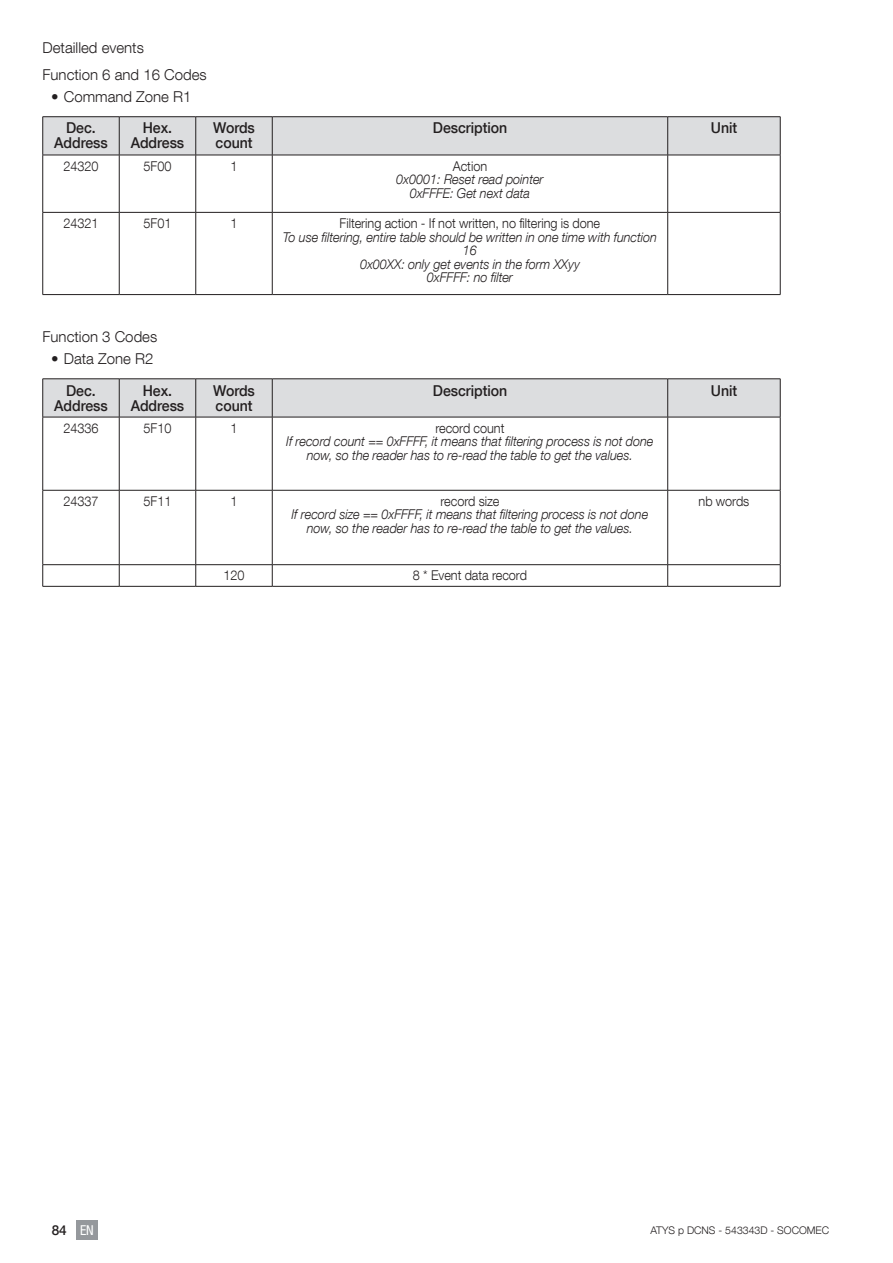
<style>
.page{position:relative;width:893px;height:1263px;background:#fff}
.page>*{position:absolute;margin:0;border:0;box-sizing:border-box;transform-origin:0 0}
.t1{font:500 15px/15px "Helvetica Neue LT Com";letter-spacing:-.005em;color:#231f20;text-align:center;scale:.94 1}
.t2{font:300 15px/26.5px "Helvetica Neue LT Com";color:#231f20}
.t3{font:500 13.65px "Helvetica Neue LT Com";color:#231f20}
.t4{font:italic 300 13.5px/13.5px "Helvetica Neue LT Com";letter-spacing:-.005em;color:#231f20;text-align:center;scale:.94 1}
.t5{font:300 13.5px "Helvetica Neue LT Com";letter-spacing:-.005em;color:#231f20;scale:.94 1}
.t6{font:300 10.5px "Helvetica Neue LT Com";color:#231f20}
.s1{font-weight:400;font-stretch:condensed;color:#fff}
</style>
<div class="page">
<div style="left:76px;top:1220px;width:22px;height:19px;background:#95989c"></div>
<div style="left:43px;top:117px;width:737px;height:38px;background:#dcdddf"></div>
<hr style="left:43px;top:116px;width:76px;height:1px;background:#231f20">
<hr style="left:42px;top:117px;width:1px;height:38px;background:#231f20">
<hr style="left:119px;top:116px;width:77px;height:1px;background:#231f20">
<hr style="left:119px;top:117px;width:1px;height:38px;background:#231f20">
<hr style="left:196px;top:116px;width:76px;height:1px;background:#231f20">
<hr style="left:195px;top:117px;width:1px;height:38px;background:#231f20">
<hr style="left:272px;top:116px;width:396px;height:1px;background:#231f20">
<hr style="left:272px;top:117px;width:1px;height:38px;background:#231f20">
<hr style="left:668px;top:116px;width:112px;height:1px;background:#231f20">
<hr style="left:667px;top:117px;width:1px;height:38px;background:#231f20">
<hr style="left:780px;top:117px;width:1px;height:38px;background:#231f20">
<hr style="left:43px;top:155px;width:76px;height:1px;background:#231f20">
<hr style="left:119px;top:155px;width:77px;height:1px;background:#231f20">
<hr style="left:196px;top:155px;width:76px;height:1px;background:#231f20">
<hr style="left:272px;top:155px;width:396px;height:1px;background:#231f20">
<hr style="left:668px;top:155px;width:112px;height:1px;background:#231f20">
<hr style="left:42px;top:155px;width:1px;height:57px;background:#231f20">
<hr style="left:119px;top:155px;width:1px;height:57px;background:#231f20">
<hr style="left:195px;top:155px;width:1px;height:57px;background:#231f20">
<hr style="left:272px;top:155px;width:1px;height:57px;background:#231f20">
<hr style="left:667px;top:155px;width:1px;height:57px;background:#231f20">
<hr style="left:780px;top:155px;width:1px;height:57px;background:#231f20">
<hr style="left:43px;top:212px;width:76px;height:1px;background:#231f20">
<hr style="left:42px;top:213px;width:1px;height:81px;background:#231f20">
<hr style="left:119px;top:212px;width:77px;height:1px;background:#231f20">
<hr style="left:119px;top:213px;width:1px;height:81px;background:#231f20">
<hr style="left:196px;top:212px;width:76px;height:1px;background:#231f20">
<hr style="left:195px;top:213px;width:1px;height:81px;background:#231f20">
<hr style="left:272px;top:212px;width:396px;height:1px;background:#231f20">
<hr style="left:272px;top:213px;width:1px;height:81px;background:#231f20">
<hr style="left:668px;top:212px;width:112px;height:1px;background:#231f20">
<hr style="left:667px;top:213px;width:1px;height:81px;background:#231f20">
<hr style="left:780px;top:213px;width:1px;height:81px;background:#231f20">
<hr style="left:43px;top:294px;width:76px;height:1px;background:#231f20">
<hr style="left:119px;top:294px;width:77px;height:1px;background:#231f20">
<hr style="left:196px;top:294px;width:76px;height:1px;background:#231f20">
<hr style="left:272px;top:294px;width:396px;height:1px;background:#231f20">
<hr style="left:668px;top:294px;width:112px;height:1px;background:#231f20">
<div style="left:43px;top:380px;width:737px;height:37px;background:#dcdddf"></div>
<hr style="left:43px;top:379px;width:76px;height:1px;background:#231f20">
<hr style="left:42px;top:379px;width:1px;height:38px;background:#231f20">
<hr style="left:119px;top:379px;width:77px;height:1px;background:#231f20">
<hr style="left:119px;top:379px;width:1px;height:38px;background:#231f20">
<hr style="left:196px;top:379px;width:76px;height:1px;background:#231f20">
<hr style="left:195px;top:379px;width:1px;height:38px;background:#231f20">
<hr style="left:272px;top:379px;width:396px;height:1px;background:#231f20">
<hr style="left:272px;top:379px;width:1px;height:38px;background:#231f20">
<hr style="left:668px;top:379px;width:112px;height:1px;background:#231f20">
<hr style="left:667px;top:379px;width:1px;height:38px;background:#231f20">
<hr style="left:780px;top:379px;width:1px;height:38px;background:#231f20">
<hr style="left:43px;top:417px;width:76px;height:1px;background:#231f20">
<hr style="left:119px;top:417px;width:77px;height:1px;background:#231f20">
<hr style="left:196px;top:417px;width:76px;height:1px;background:#231f20">
<hr style="left:272px;top:417px;width:396px;height:1px;background:#231f20">
<hr style="left:668px;top:417px;width:112px;height:1px;background:#231f20">
<hr style="left:42px;top:417px;width:1px;height:73px;background:#231f20">
<hr style="left:119px;top:417px;width:1px;height:73px;background:#231f20">
<hr style="left:195px;top:417px;width:1px;height:73px;background:#231f20">
<hr style="left:272px;top:417px;width:1px;height:73px;background:#231f20">
<hr style="left:667px;top:417px;width:1px;height:73px;background:#231f20">
<hr style="left:780px;top:417px;width:1px;height:73px;background:#231f20">
<hr style="left:43px;top:490px;width:76px;height:1px;background:#231f20">
<hr style="left:42px;top:490px;width:1px;height:74px;background:#231f20">
<hr style="left:119px;top:490px;width:77px;height:1px;background:#231f20">
<hr style="left:119px;top:490px;width:1px;height:74px;background:#231f20">
<hr style="left:196px;top:490px;width:76px;height:1px;background:#231f20">
<hr style="left:195px;top:490px;width:1px;height:74px;background:#231f20">
<hr style="left:272px;top:490px;width:396px;height:1px;background:#231f20">
<hr style="left:272px;top:490px;width:1px;height:74px;background:#231f20">
<hr style="left:668px;top:490px;width:112px;height:1px;background:#231f20">
<hr style="left:667px;top:490px;width:1px;height:74px;background:#231f20">
<hr style="left:780px;top:490px;width:1px;height:74px;background:#231f20">
<hr style="left:43px;top:564px;width:76px;height:1px;background:#231f20">
<svg style="left:42px;top:565px;width:1px;height:21px"></svg>
<hr style="left:119px;top:564px;width:77px;height:1px;background:#231f20">
<svg style="left:119px;top:565px;width:1px;height:21px"></svg>
<hr style="left:196px;top:564px;width:76px;height:1px;background:#231f20">
<svg style="left:195px;top:565px;width:1px;height:21px"></svg>
<hr style="left:272px;top:564px;width:396px;height:1px;background:#231f20">
<svg style="left:272px;top:565px;width:1px;height:21px"></svg>
<hr style="left:668px;top:564px;width:112px;height:1px;background:#231f20">
<svg style="left:667px;top:565px;width:1px;height:21px"></svg>
<svg style="left:780px;top:565px;width:1px;height:21px"></svg>
<hr style="left:43px;top:586px;width:76px;height:1px;background:#231f20">
<hr style="left:119px;top:586px;width:77px;height:1px;background:#231f20">
<hr style="left:196px;top:586px;width:76px;height:1px;background:#231f20">
<hr style="left:272px;top:586px;width:396px;height:1px;background:#231f20">
<hr style="left:668px;top:586px;width:112px;height:1px;background:#231f20">
<p class="t2" style="left:43px;top:34px;width:166px">Detailled events<br>Function 6 and 16 Codes</p>
<p class="t2" style="left:51px;top:83px;width:142px">• Command Zone R1</p>
<p class="t1" style="left:54px;top:120px;width:58px">Dec.<br>Address</p>
<p class="t1" style="left:131px;top:120px;width:58px">Hex.<br>Address</p>
<p class="t1" style="left:213px;top:120px;width:46px;text-align:left">Words count</p>
<p class="t1" style="left:433px;top:120px;width:81px">Description</p>
<p class="t1" style="left:711px;top:120px;width:29px">Unit</p>
<p class="t5" style="left:63px;top:158px;width:39px">24320</p>
<p class="t5" style="left:144px;top:158px;width:31px">5F00</p>
<p class="t5" style="left:230px;top:158px;width:9px">1</p>
<p class="t5" style="left:453px;top:158px;width:38px">Action</p>
<p class="t4" style="left:396px;top:172px;width:158px">0x0001: Reset read pointer<br>0xFFFE: Get next data</p>
<p class="t5" style="left:63px;top:215px;width:39px">24321</p>
<p class="t5" style="left:144px;top:215px;width:31px">5F01</p>
<p class="t5" style="left:230px;top:215px;width:9px">1</p>
<p class="t5" style="left:340px;top:215px;width:279px">Filtering action - If not written, no filtering is done</p>
<p class="t4" style="left:283px;top:230px;width:400px">To use filtering, entire table should be written in one time with function 16<br>0x00XX: only get events in the form XXyy<br>0xFFFF: no filter</p>
<p class="t2" style="left:43px;top:323px;width:116px">Function 3 Codes</p>
<p class="t2" style="left:51px;top:345px;width:104px">• Data Zone R2</p>
<p class="t1" style="left:54px;top:382px;width:58px">Dec.<br>Address</p>
<p class="t1" style="left:131px;top:382px;width:58px">Hex.<br>Address</p>
<p class="t1" style="left:213px;top:382px;width:46px;text-align:left">Words count</p>
<p class="t1" style="left:433px;top:382px;width:81px">Description</p>
<p class="t1" style="left:711px;top:382px;width:29px">Unit</p>
<p class="t5" style="left:63px;top:420px;width:39px">24336</p>
<p class="t5" style="left:144px;top:420px;width:31px">5F10</p>
<p class="t5" style="left:230px;top:420px;width:9px">1</p>
<p class="t5" style="left:435px;top:420px;width:75px">record count</p>
<p class="t4" style="left:286px;top:434px;width:392px">If record count == 0xFFFF, it means that filtering process is not done now, so the reader has to re-read the table to get the values.</p>
<p class="t5" style="left:63px;top:493px;width:39px">24337</p>
<p class="t5" style="left:144px;top:493px;width:31px">5F11</p>
<p class="t5" style="left:230px;top:493px;width:9px">1</p>
<p class="t5" style="left:440px;top:493px;width:64px">record size</p>
<p class="t4" style="left:291px;top:508px;width:381px">If record size == 0xFFFF, it means that filtering process is not done now, so the reader has to re-read the table to get the values.</p>
<p class="t5" style="left:699px;top:493px;width:56px">nb words</p>
<p class="t5" style="left:223px;top:567px;width:24px">120</p>
<p class="t5" style="left:413px;top:567px;width:123px">8 * Event data record</p>
<p class="t3" style="left:52px;top:1221px;width:44px">84 <span class="s1">EN</span></p>
<p class="t6" style="left:650px;top:1223px;width:180px">ATYS p DCNS - 543343D - SOCOMEC</p>
</div>
